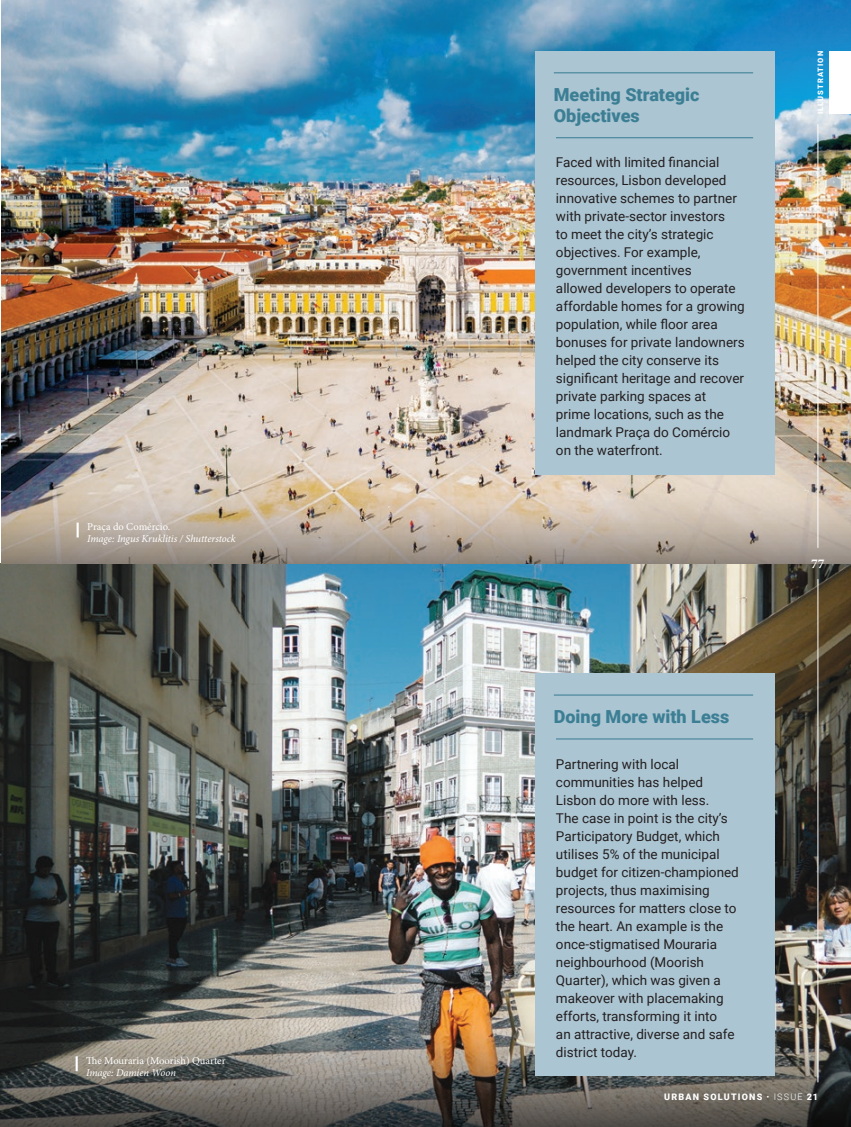
<style>
.page{position:relative;width:851px;height:1127px;background:#fff}
.page>*{position:absolute;margin:0;border:0;box-sizing:border-box;transform-origin:0 0}
.t1{font:900 18px/21px "Roboto";color:#3c7f95}
.t2{font:13.5px/18px "Roboto";color:#231f20}
.t3{font:700 13.5px "Minion Pro";color:#fff}
.t4{font:italic 10.5px "Minion Pro";letter-spacing:-.01em;color:#fff}
.t5{font:10.5px "Minion Pro";color:#fff}
.t6{font:900 9px "Roboto";letter-spacing:.135em;color:#fff}
.t7{font:900 7.5px "Roboto";letter-spacing:.135em;color:#fff}
.s1{font-weight:300}
</style>
<div class="page">
<img style="left:0;top:0;width:850px;height:1127px">
<svg style="left:76px;top:1056px;width:2px;height:15px"></svg>
<svg style="left:77px;top:522px;width:2px;height:15px"></svg>
<div style="left:534px;top:673px;width:240px;height:403px;background:#acc5d2"></div>
<div style="left:534px;top:51px;width:240px;height:424px;background:#acc5d2"></div>
<hr style="left:556px;top:738px;width:197px;height:1px;background:#3c7f95">
<hr style="left:556px;top:137px;width:197px;height:1px;background:#3c7f95">
<hr style="left:553px;top:694px;width:200px;height:1px;background:#3c7f95">
<hr style="left:553px;top:72px;width:200px;height:1px;background:#3c7f95">
<hr style="left:817px;top:579px;width:1px;height:503px;background:#fff">
<hr style="left:817px;top:124px;width:1px;height:424px;background:#fff">
<div style="left:829px;top:51px;width:21px;height:62px;background:#fff"></div>
<p class="t5" style="left:87px;top:520px;width:84px">Praça do Comércio.</p>
<p class="t4" style="left:87px;top:532px;width:150px">Image: Ingus Kruklitis / Shutterstock</p>
<p class="t5" style="left:86px;top:1053px;width:141px">The Mouraria (Moorish) Quarter</p>
<p class="t4" style="left:86px;top:1065px;width:91px">Image: Damien Woon</p>
<h1 class="t1" style="left:553px;top:83px;width:147px">Meeting Strategic<br>Objectives</h1>
<p class="t2" style="left:556px;top:153px;width:190px">Faced with limited financial resources, Lisbon developed innovative schemes to partner with private-sector investors<br>to meet the city’s strategic objectives. For example, government incentives<br>allowed developers to operate affordable homes for a growing population, while floor area bonuses for private landowners helped the city conserve its significant heritage and recover private parking spaces at<br>prime locations, such as the landmark Praça do Comércio on the waterfront.</p>
<h1 class="t1" style="left:553px;top:705px;width:177px">Doing More with Less</h1>
<p class="t2" style="left:556px;top:754px;width:184px">Partnering with local communities has helped<br>Lisbon do more with less.<br>The case in point is the city’s<br>Participatory Budget, which utilises 5% of the municipal budget for citizen-championed projects, thus maximising resources for matters close to the heart. An example is the once-stigmatised Mouraria neighbourhood (Moorish<br>Quarter), which was given a makeover with placemaking efforts, transforming it into<br>an attractive, diverse and safe district today.</p>
<p class="t7" style="left:815px;top:114px;width:64px;rotate:-90deg">ILLUSTRATION</p>
<p class="t3" style="left:811px;top:554px;width:15px">77</p>
<p class="t6" style="left:664px;top:1090px;width:155px">URBAN SOLUTIONS <span class="s1">• ISSUE</span> 21</p>
</div>
